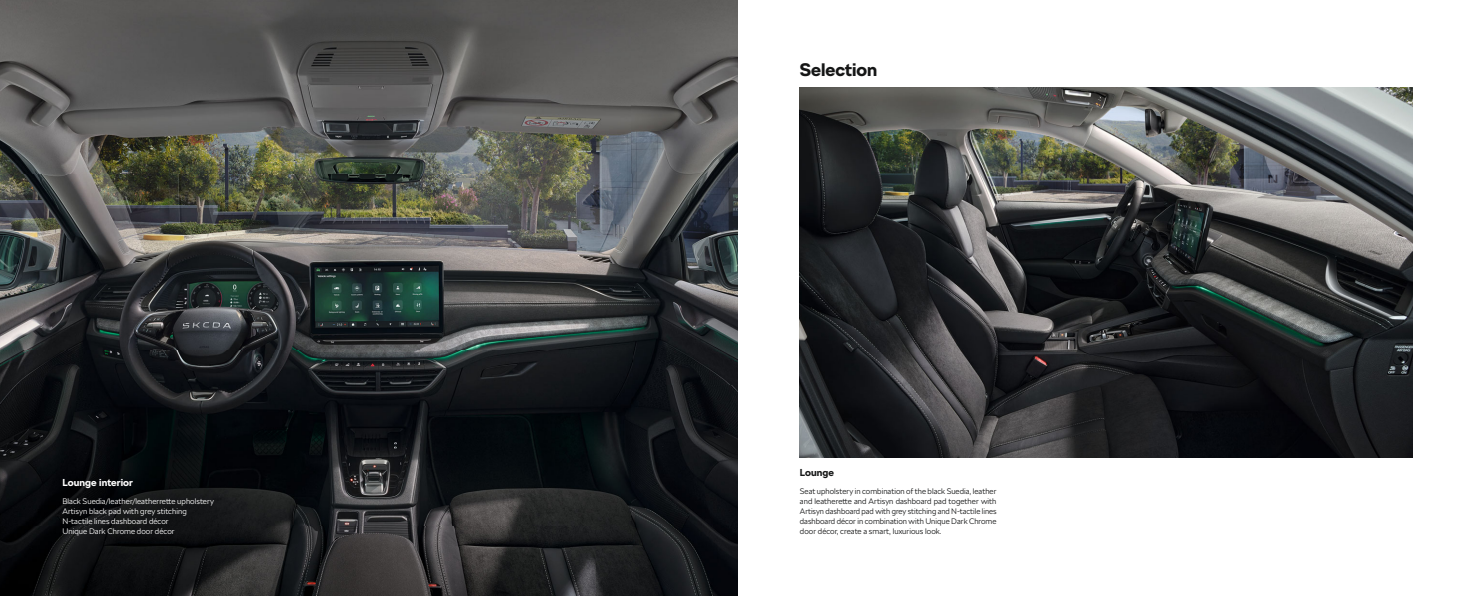
<style>
.page{position:relative;width:1475px;height:596px;background:#fff}
.page>*{position:absolute;margin:0;border:0;box-sizing:border-box;transform-origin:0 0}
.t1{font:700 18px "SKODA Next";color:#151616}
.t2{font:700 10px "SKODA Next";letter-spacing:.005em;color:#fff}
.t3{font:700 10px "SKODA Next";letter-spacing:.005em;color:#151616}
.t4{font:300 8px/10px "SKODA Next";letter-spacing:.005em;color:#151616;text-align:justify}
.t5{font:300 8px/10px "SKODA Next";letter-spacing:.005em;color:#fff}
</style>
<div class="page">
<img style="left:799px;top:87px;width:613px;height:370px">
<img style="left:0;top:0;width:737px;height:595px">
<p class="t2" style="left:62px;top:479px;width:72px">Lounge interior</p>
<p class="t5" style="left:62px;top:496px;width:153px">Black Suedia/leather/leatherrette upholstery Artisyn black pad with grey stitching N-tactile lines dashboard décor<br>Unique Dark Chrome door décor</p>
<h1 class="t1" style="left:799px;top:63px;width:79px">Selection</h1>
<p class="t3" style="left:799px;top:469px;width:36px">Lounge</p>
<p class="t4" style="left:799px;top:486px;width:198px">Seat upholstery in combination of the black Suedia, leather and leatherette and Artisyn dashboard pad together with Artisyn dashboard pad with grey stitching and N-tactile lines dashboard décor in combination with Unique Dark Chrome door décor, create a smart, luxurious look.</p>
</div>
